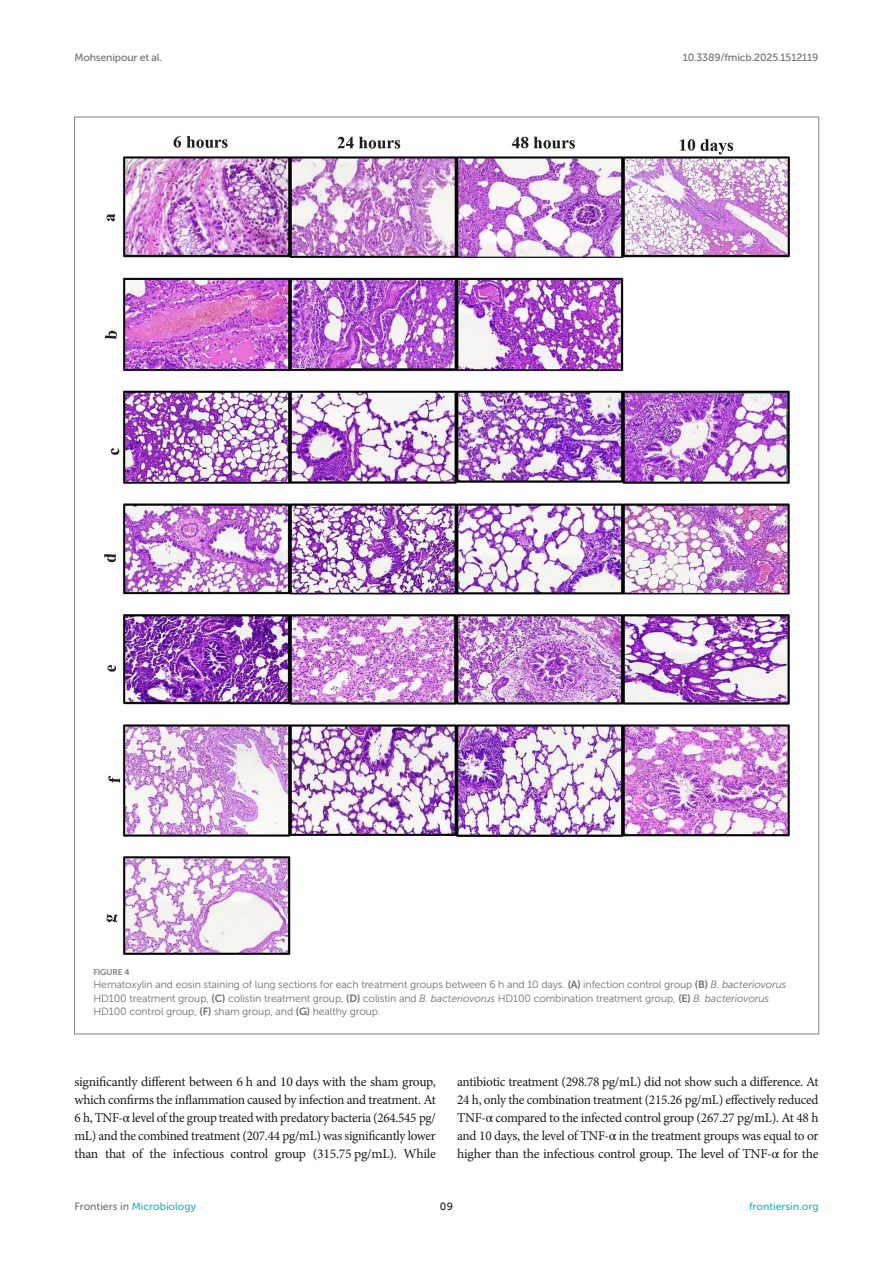
<style>
.page{position:relative;width:893px;height:1263px;background:#fff}
.page>*{position:absolute;margin:0;border:0;box-sizing:border-box;transform-origin:0 0}
.TEXT{font:13.5px/18px "Minion Pro";letter-spacing:-.02em;color:#1b1c1b;text-align:justify}
.FIG_LEG{font:10.5px/13.5px "Museo Sans 300";letter-spacing:-.01em;color:#706f70}
.t1{font:10.5px "Museo Sans 500";letter-spacing:-.015em;color:#706f70}
.t2{font:10.5px "Museo Sans 500";color:#1db5c3}
.t3{font:10.5px "Museo Sans 500";color:#1b1c1b}
.FIG_HD{font:8.25px "Museo Sans 700";letter-spacing:-.01em;color:#7e7f7f}
.s1{font-family:"Museo Sans 700"}
.s2{font-style:italic}
.s3{font-family:"STIX General"}
.s4{color:#706f70}
</style>
<div class="page">
<img style="left:104px;top:136px;width:686px;height:819px">
<p class="t1" style="left:74px;top:51px;width:89px">Mohsenipour et al.</p>
<p class="t1" style="left:683px;top:51px;width:137px">10.3389/fmicb.2025.1512119</p>
<p class="FIG_HD" style="left:94px;top:967px;width:37px">FIGURE 4</p>
<p class="FIG_LEG" style="left:94px;top:978px;width:694px">Hematoxylin and eosin staining of lung sections for each treatment groups between 6 h and 10 days. <span class="s1">(A)</span> infection control group <span class="s1">(B)</span> <span class="s2">B. bacteriovorus<br></span>HD100 treatment group, <span class="s1">(C)</span> colistin treatment group, <span class="s1">(D)</span> colistin and <span class="s2">B. bacteriovorus</span> HD100 combination treatment group, <span class="s1">(E)</span> <span class="s2">B. bacteriovorus<br></span>HD100 control group, <span class="s1">(F)</span> sham group, and <span class="s1">(G)</span> healthy group.</p>
<p class="TEXT" style="left:74px;top:1073px;width:363px">significantly different between 6 h and 10 days with the sham group, which confirms the inflammation caused by infection and treatment. At 6 h, TNF-<span class="s3">α</span> level of the group treated with predatory bacteria (264.545 pg/ mL) and the combined treatment (207.44 pg/mL) was significantly lower than that of the infectious control group (315.75 pg/mL). While</p>
<p class="TEXT" style="left:457px;top:1073px;width:363px">antibiotic treatment (298.78 pg/mL) did not show such a difference. At 24 h, only the combination treatment (215.26 pg/mL) effectively reduced TNF-<span class="s3">α</span> compared to the infected control group (267.27 pg/mL). At 48 h and 10 days, the level of TNF-<span class="s3">α</span> in the treatment groups was equal to or higher than the infectious control group. The level of TNF-<span class="s3">α</span> for the</p>
<p class="t2" style="left:74px;top:1200px;width:123px"><span class="s4">Frontiers in</span> Microbiology</p>
<p class="t3" style="left:440px;top:1200px;width:15px">09</p>
<p class="t2" style="left:749px;top:1200px;width:71px">frontiersin.org</p>
</div>
